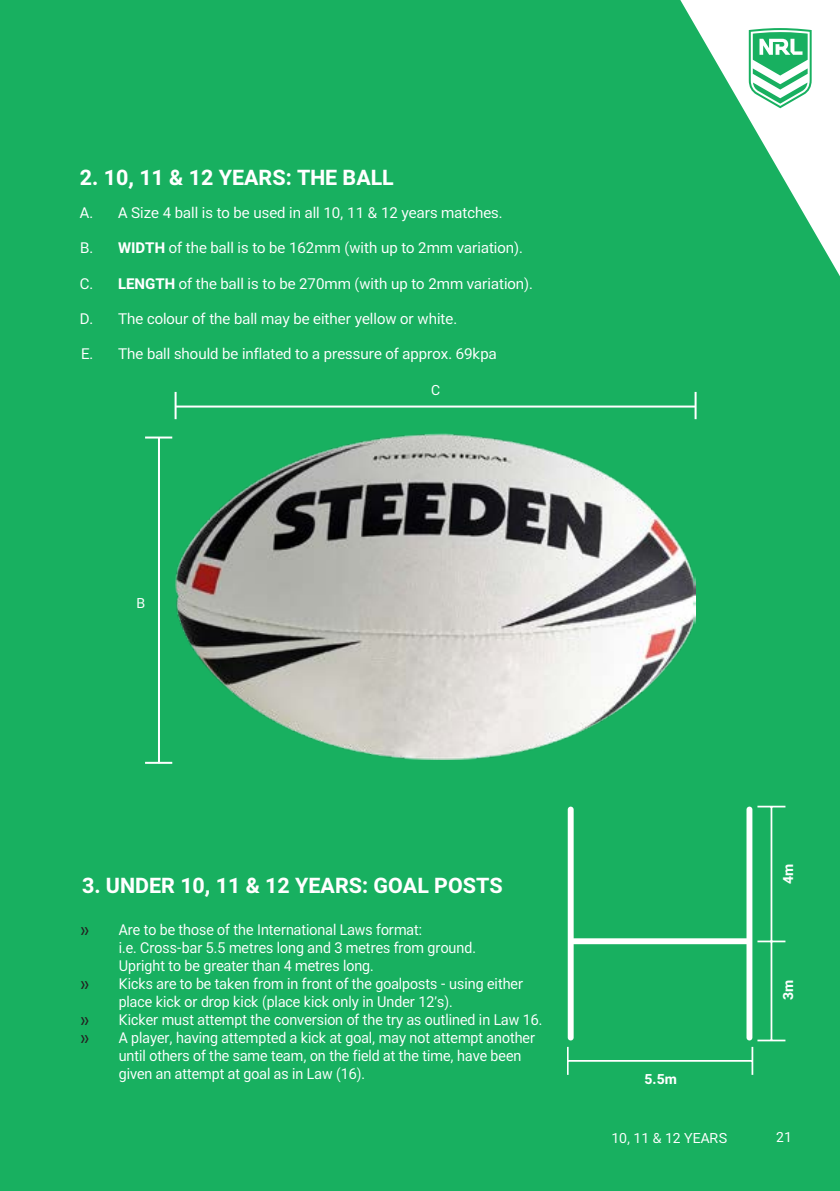
<style>
.page{position:relative;width:840px;height:1191px;background:#fff}
.page>*{position:absolute;margin:0;border:0;box-sizing:border-box;transform-origin:0 0}
.t1{font:700 21.4px "RL2";color:#fff}
.t2{font:15px "RL2";color:#fff;scale:.95 1}
.t3{font:15px "RL2";color:#fff}
.t4{font:14px "RL2";color:#fff}
.t5{font:700 14px "RL2";color:#fff}
.s1{font-weight:700}
.s2{color:#231f20}
</style>
<div class="page">
<div style="left:0;top:0;width:839px;height:1191px;background:#18b060"></div>
<img style="left:176px;top:434px;width:519px;height:325px">
<svg style="left:567px;top:806px;width:185px;height:234px"></svg>
<svg style="left:567px;top:1046px;width:1px;height:28px"></svg>
<svg style="left:751px;top:1046px;width:1px;height:28px"></svg>
<hr style="left:567px;top:1060px;width:185px;height:1px;background:#fff">
<hr style="left:757px;top:1039px;width:28px;height:2px;background:#fff">
<hr style="left:757px;top:805px;width:28px;height:2px;background:#fff">
<hr style="left:757px;top:940px;width:28px;height:2px;background:#fff">
<hr style="left:770px;top:806px;width:1px;height:234px;background:#fff">
<hr style="left:158px;top:438px;width:2px;height:325px;background:#fff">
<hr style="left:145px;top:436px;width:27px;height:2px;background:#fff">
<hr style="left:145px;top:762px;width:27px;height:2px;background:#fff">
<hr style="left:176px;top:405px;width:519px;height:2px;background:#fff">
<hr style="left:174px;top:392px;width:2px;height:27px;background:#fff">
<hr style="left:694px;top:392px;width:2px;height:27px;background:#fff">
<svg style="left:680px;top:0;width:159px;height:275px"></svg>
<svg style="left:748px;top:28px;width:63px;height:80px"></svg>
<h1 class="t1" style="left:80px;top:163px;width:315px">2. 10, 11 &amp; 12 YEARS: THE BALL</h1>
<p class="t3" style="left:80px;top:203px;width:424px">A. A Size 4 ball is to be used in all 10, 11 &amp; 12 years matches.</p>
<p class="t3" style="left:80px;top:238px;width:444px">B. <span class="s1">WIDTH</span> of the ball is to be 162mm (with up to 2mm variation).</p>
<p class="t3" style="left:80px;top:273px;width:454px">C. <span class="s1">LENGTH</span> of the ball is to be 270mm (with up to 2mm variation).</p>
<p class="t3" style="left:80px;top:308px;width:379px">D. The colour of the ball may be either yellow or white.</p>
<p class="t3" style="left:81px;top:343px;width:417px">E. The ball should be inflated to a pressure of approx. 69kpa</p>
<p class="t4" style="left:136px;top:594px;width:10px">B</p>
<p class="t4" style="left:431px;top:381px;width:11px">C</p>
<h1 class="t1" style="left:82px;top:870px;width:422px">3. UNDER 10, 11 &amp; 12 YEARS: GOAL POSTS</h1>
<p class="t2" style="left:81px;top:919px;width:361px"><span class="s2">»</span> Are to be those of the International Laws format:</p>
<p class="t2" style="left:119px;top:937px;width:377px">i.e. Cross-bar 5.5 metres long and 3 metres from ground.</p>
<p class="t2" style="left:119px;top:955px;width:270px">Upright to be greater than 4 metres long.</p>
<p class="t2" style="left:81px;top:973px;width:467px"><span class="s2">»</span> Kicks are to be taken from in front of the goalposts - using either</p>
<p class="t2" style="left:119px;top:991px;width:353px">place kick or drop kick (place kick only in Under 12’s).</p>
<p class="t2" style="left:81px;top:1009px;width:487px"><span class="s2">»</span> Kicker must attempt the conversion of the try as outlined in Law 16.</p>
<p class="t2" style="left:81px;top:1027px;width:479px"><span class="s2">»</span> A player, having attempted a kick at goal, may not attempt another</p>
<p class="t2" style="left:119px;top:1045px;width:425px">until others of the same team, on the field at the time, have been</p>
<p class="t2" style="left:119px;top:1063px;width:261px">given an attempt at goal as in Law (16).</p>
<p class="t5" style="left:644px;top:1069px;width:34px">5.5m</p>
<p class="t5" style="left:777px;top:884px;width:22px;rotate:-90deg">4m</p>
<p class="t5" style="left:777px;top:1000px;width:22px;rotate:-90deg">3m</p>
<p class="t4" style="left:611px;top:1128px;width:117px">10, 11 &amp; 12 YEARS</p>
<p class="t4" style="left:775px;top:1127px;width:17px">21</p>
</div>
